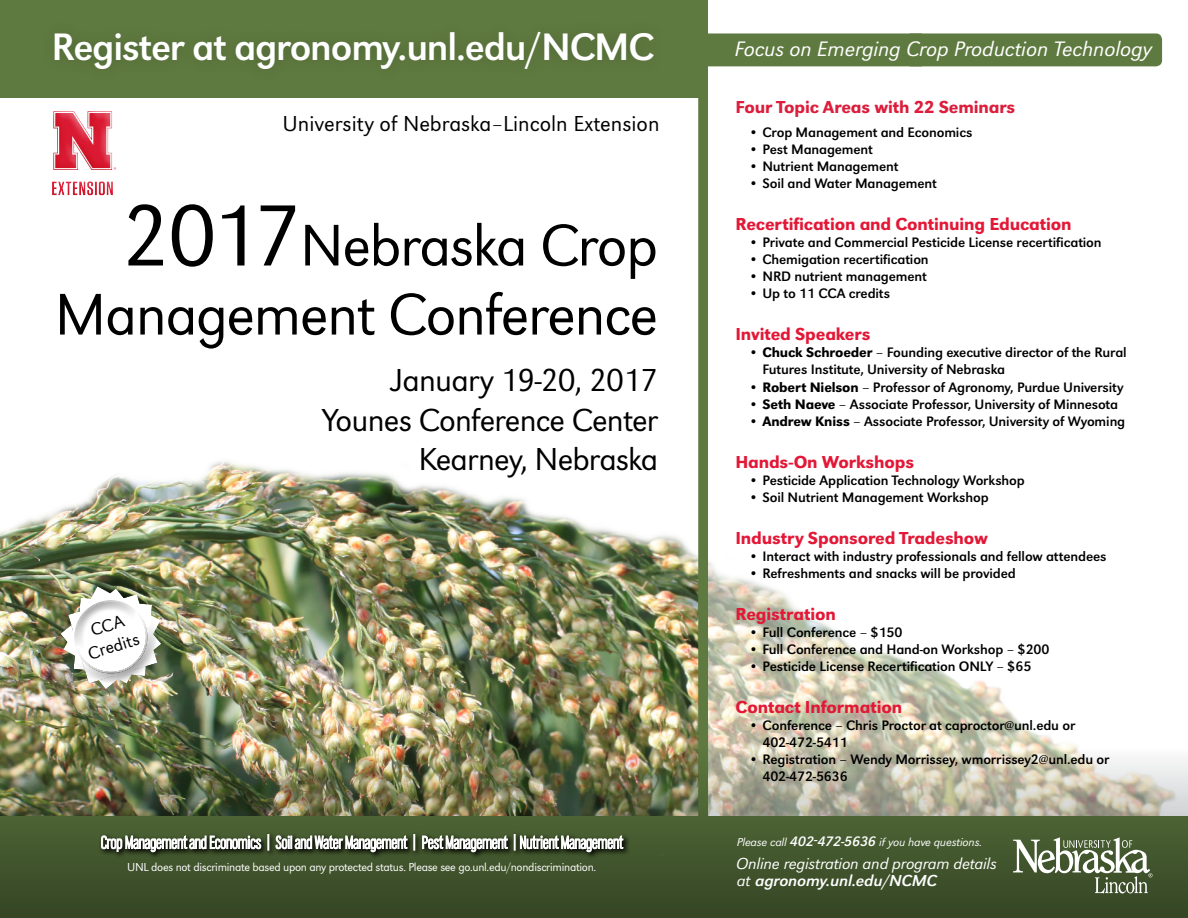
<style>
.page{position:relative;width:1188px;height:918px;background:#fff}
.page>*{position:absolute;margin:0;border:0;box-sizing:border-box;transform-origin:0 0}
.t1{font:300 60.9px/69px "URW Grotesk";letter-spacing:-.025em;color:#000;text-align:right}
.t2{font:39.75px "URW Grotesk";letter-spacing:-.03em;color:#fff}
.t3{font:300 33px/39.6px "URW Grotesk";letter-spacing:-.025em;color:#000;text-align:right}
.t4{font:300 22.5px "URW Grotesk";color:#000}
.t5{font:italic 300 21.75px "URW Grotesk";letter-spacing:-.005em;color:#fff}
.t6{font:300 18.75px "URW Grotesk Con";letter-spacing:-.025em;color:#fff}
.t7{font:500 18px "URW Grotesk";letter-spacing:-.01em;color:#e31837}
.t8{font:500 18px "URW Grotesk";letter-spacing:-.01em;color:#dc1d3c}
.t9{font:300 18px/21.6px "URW Grotesk";color:#000;text-align:center}
.t10{font:italic 300 16.5px/16.5px "URW Grotesk";letter-spacing:-.01em;color:#fff}
.t11{font:14.25px/17.1px "URW Grotesk";letter-spacing:-.01em;color:#000}
.t12{font:300 12px "URW Grotesk";letter-spacing:-.025em;color:#fff}
.t13{font:italic 300 12px "URW Grotesk";letter-spacing:-.01em;color:#fff}
.s1{font-size:90px}
.s2{font-weight:500}
.s3{font-weight:400;font-size:14.25px}
.s4{font-weight:400}
</style>
<div class="page">
<img style="left:0;top:461px;width:1078px;height:286px">
<svg style="left:698px;top:0;width:10px;height:747px;background:#627c43"></svg>
<div style="left:698px;top:33px;width:224px;height:33px;background:#5f7a40;border:2px solid #5f7a40"></div>
<div style="left:906px;top:34px;width:255px;height:32px;background:#5f7a40;border-radius:5px"></div>
<div style="left:905px;top:33px;width:257px;height:33px;border:2px solid #5f7a40;border-radius:5px"></div>
<img style="left:0;top:747px;width:1188px;height:171px">
<div style="left:50px;top:111px;width:69px;height:88px;background:#000;opacity:.75"></div>
<div style="left:0;top:0;width:705px;height:98px;background:#5f7a40"></div>
<svg style="left:98px;top:831px;width:533px;height:28px;background:#3d4f2a"></svg>
<svg style="left:101px;top:813px;width:160px;height:39px;background:#647254"></svg>
<svg style="left:268px;top:834px;width:1px;height:16px"></svg>
<svg style="left:275px;top:812px;width:133px;height:40px;background:#697657"></svg>
<svg style="left:414px;top:834px;width:1px;height:16px"></svg>
<svg style="left:422px;top:812px;width:86px;height:40px;background:#6c7758"></svg>
<svg style="left:514px;top:812px;width:110px;height:40px;background:#667355"></svg>
<img style="left:54px;top:580px;width:117px;height:116px">
<div style="left:64px;top:590px;width:86px;height:70px;background:#000;opacity:.38"></div>
<svg style="left:71px;top:612px;width:87px;height:72px"></svg>
<svg style="left:1013px;top:837px;width:140px;height:56px"></svg>
<h2 class="t2" style="left:52px;top:24px;width:604px">Register at agronomy.unl.edu/NCMC</h2>
<h3 class="t4" style="left:283px;top:111px;width:378px">University of Nebraska–Lincoln Extension</h3>
<h1 class="t1" style="left:54px;top:211px;width:605px"><span class="s1">2017</span>Nebraska Crop<br>Management Conference</h1>
<h3 class="t3" style="left:322px;top:361px;width:337px">January 19-20, 2017<br>Younes Conference Center<br>Kearney, Nebraska</h3>
<p class="t9" style="left:79px;top:623px;width:54px;rotate:-17deg">CCA<br>Credits</p>
<h3 class="t6" style="left:101px;top:833px;width:524px">Crop Management and Economics | Soil and Water Management | Pest Management |Nutrient Management</h3>
<p class="t12" style="left:127px;top:860px;width:471px">UNL does not discriminate based upon any protected status. Please see go.unl.edu/nondiscrimination.</p>
<h3 class="t5" style="left:735px;top:37px;width:419px">Focus on Emerging Crop Production Technology</h3>
<p class="t8" style="left:735px;top:96px;width:281px">Four Topic Areas with 22 Seminars</p>
<p class="t11" style="left:749px;top:124px;width:225px">• Crop Management and Economics</p>
<p class="t11" style="left:749px;top:141px;width:126px">• Pest Management</p>
<p class="t11" style="left:749px;top:158px;width:151px">• Nutrient Management</p>
<p class="t11" style="left:749px;top:175px;width:189px">• Soil and Water Management</p>
<p class="t7" style="left:735px;top:213px;width:338px">Recertification and Continuing Education</p>
<p class="t11" style="left:749px;top:234px;width:354px">• Private and Commercial Pesticide License recertification</p>
<p class="t11" style="left:749px;top:251px;width:181px">• Chemigation recertification</p>
<p class="t11" style="left:749px;top:268px;width:179px">• NRD nutrient management</p>
<p class="t11" style="left:749px;top:285px;width:143px">• Up to 11 CCA credits</p>
<p class="t7" style="left:735px;top:324px;width:136px">Invited Speakers</p>
<p class="t11" style="left:762px;top:344px;width:366px;text-indent:-13px"><span class="s2">• Chuck Schroeder</span> – Founding executive director of the Rural<br>Futures Institute, University of Nebraska</p>
<p class="t11" style="left:749px;top:378px;width:376px"><span class="s2">• Robert Nielson</span> – Professor of Agronomy, Purdue University</p>
<p class="t11" style="left:749px;top:395px;width:371px"><span class="s2">• Seth Naeve</span> – Associate Professor, University of Minnesota</p>
<p class="t11" style="left:749px;top:413px;width:378px"><span class="s2">• Andrew Kniss</span> – Associate Professor, University of Wyoming</p>
<p class="t7" style="left:735px;top:451px;width:180px">Hands-On Workshops</p>
<p class="t11" style="left:749px;top:471px;width:277px">• Pesticide Application Technology Workshop</p>
<p class="t11" style="left:749px;top:489px;width:241px">• Soil Nutrient Management Workshop</p>
<p class="t7" style="left:735px;top:527px;width:254px">Industry Sponsored Tradeshow</p>
<p class="t11" style="left:749px;top:548px;width:359px">• Interact with industry professionals and fellow attendees</p>
<p class="t11" style="left:749px;top:565px;width:268px">• Refreshments and snacks will be provided</p>
<p class="t7" style="left:735px;top:603px;width:102px">Registration</p>
<p class="t11" style="left:749px;top:624px;width:155px">• Full Conference – $150</p>
<p class="t11" style="left:749px;top:641px;width:302px">• Full Conference and Hand-on Workshop – $200</p>
<p class="t11" style="left:749px;top:658px;width:284px">• Pesticide License Recertification ONLY – $65</p>
<p class="t7" style="left:735px;top:696px;width:168px">Contact Information</p>
<p class="t11" style="left:762px;top:717px;width:314px;text-indent:-13px">• Conference – Chris Proctor at caproctor@unl.edu or<br>402-472-5411</p>
<p class="t11" style="left:762px;top:751px;width:348px;text-indent:-13px">• Registration – Wendy Morrissey, wmorrissey2@unl.edu or<br>402-472-5636</p>
<p class="t13" style="left:737px;top:835px;width:247px">Please call <span class="s3">402-472-5636</span> if you have questions.</p>
<p class="t10" style="left:736px;top:856px;width:262px">Online registration and program details at <span class="s4">agronomy.unl.edu/NCMC</span></p>
</div>
